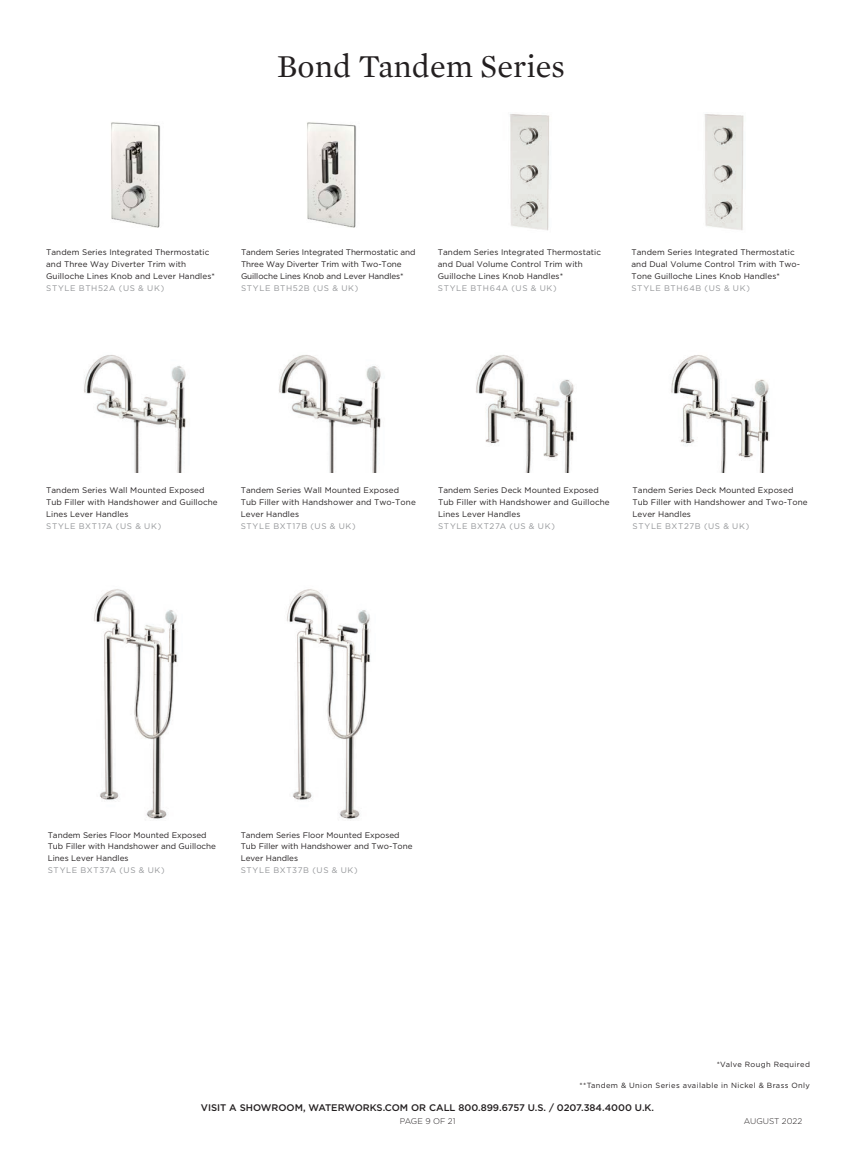
<style>
.page{position:relative;width:855px;height:1170px;background:#fff}
.page>*{position:absolute;margin:0;border:0;box-sizing:border-box;transform-origin:0 0}
.TITLE__Light-_7_5_11{font:32.5px "Mercury Text G1";color:#231f20}
.t1{font:500 9.62px "Gotham";color:#231f20}
.t2{font:300 8.25px "Gotham";color:#231f20}
.Text__LIGHT_-_6_5_9{font:8.12px/11.9px "Gotham";letter-spacing:.01em;color:#231f20}
.Text__product_number{font:8.12px "Gotham";letter-spacing:.08em;color:#939598}
.Text__LIGHT_-_6_5_9-2{font:8.12px/11.9px "Gotham";letter-spacing:-.01em;color:#231f20}
.t3{font:7.5px "Gotham";letter-spacing:.05em;color:#231f20}
</style>
<div class="page">
<img style="left:111px;top:122px;width:49px;height:106px">
<img style="left:307px;top:122px;width:49px;height:106px">
<img style="left:510px;top:114px;width:40px;height:117px">
<img style="left:704px;top:114px;width:40px;height:116px">
<img style="left:84px;top:355px;width:102px;height:118px">
<img style="left:279px;top:355px;width:102px;height:118px">
<img style="left:94px;top:589px;width:84px;height:230px">
<img style="left:476px;top:355px;width:98px;height:118px">
<img style="left:671px;top:355px;width:99px;height:118px">
<img style="left:287px;top:589px;width:84px;height:232px">
<p class="TITLE__Light-_7_5_11" style="left:277px;top:43px;width:289px">Bond Tandem Series</p>
<p class="Text__LIGHT_-_6_5_9" style="left:46px;top:246px;width:170px">Tandem Series Integrated Thermostatic and Three Way Diverter Trim with<br>Guilloche Lines Knob and Lever Handles*</p>
<p class="Text__product_number" style="left:46px;top:283px;width:120px">STYLE BTH52A (US &amp; UK)</p>
<p class="Text__LIGHT_-_6_5_9-2" style="left:241px;top:246px;width:176px">Tandem Series Integrated Thermostatic and<br>Three Way Diverter Trim with Two-Tone<br>Guilloche Lines Knob and Lever Handles*</p>
<p class="Text__product_number" style="left:241px;top:283px;width:119px">STYLE BTH52B (US &amp; UK)</p>
<p class="Text__LIGHT_-_6_5_9" style="left:438px;top:247px;width:165px">Tandem Series Integrated Thermostatic and Dual Volume Control Trim with<br>Guilloche Lines Knob Handles*</p>
<p class="Text__product_number" style="left:438px;top:283px;width:120px">STYLE BTH64A (US &amp; UK)</p>
<p class="Text__LIGHT_-_6_5_9" style="left:631px;top:246px;width:170px">Tandem Series Integrated Thermostatic and Dual Volume Control Trim with Two-<br>Tone Guilloche Lines Knob Handles*</p>
<p class="Text__product_number" style="left:631px;top:283px;width:120px">STYLE BTH64B (US &amp; UK)</p>
<p class="Text__LIGHT_-_6_5_9" style="left:46px;top:484px;width:173px">Tandem Series Wall Mounted Exposed<br>Tub Filler with Handshower and Guilloche<br>Lines Lever Handles</p>
<p class="Text__product_number" style="left:46px;top:521px;width:117px">STYLE BXT17A (US &amp; UK)</p>
<p class="Text__LIGHT_-_6_5_9" style="left:241px;top:484px;width:177px">Tandem Series Wall Mounted Exposed<br>Tub Filler with Handshower and Two-Tone<br>Lever Handles</p>
<p class="Text__product_number" style="left:241px;top:521px;width:117px">STYLE BXT17B (US &amp; UK)</p>
<p class="Text__LIGHT_-_6_5_9" style="left:438px;top:484px;width:173px">Tandem Series Deck Mounted Exposed<br>Tub Filler with Handshower and Guilloche<br>Lines Lever Handles</p>
<p class="Text__product_number" style="left:438px;top:521px;width:118px">STYLE BXT27A (US &amp; UK)</p>
<p class="Text__LIGHT_-_6_5_9" style="left:633px;top:484px;width:177px">Tandem Series Deck Mounted Exposed<br>Tub Filler with Handshower and Two-Tone<br>Lever Handles</p>
<p class="Text__product_number" style="left:633px;top:521px;width:118px">STYLE BXT27B (US &amp; UK)</p>
<p class="Text__LIGHT_-_6_5_9" style="left:48px;top:829px;width:170px">Tandem Series Floor Mounted Exposed<br>Tub Filler with Handshower and Guilloche<br>Lines Lever Handles</p>
<p class="Text__product_number" style="left:48px;top:865px;width:119px">STYLE BXT37A (US &amp; UK)</p>
<p class="Text__LIGHT_-_6_5_9" style="left:241px;top:829px;width:174px">Tandem Series Floor Mounted Exposed<br>Tub Filler with Handshower and Two-Tone<br>Lever Handles</p>
<p class="Text__product_number" style="left:241px;top:865px;width:119px">STYLE BXT37B (US &amp; UK)</p>
<p class="t3" style="left:717px;top:1059px;width:95px">*Valve Rough Required</p>
<p class="t3" style="left:580px;top:1081px;width:232px">**Tandem &amp; Union Series available in Nickel &amp; Brass Only</p>
<p class="t1" style="left:201px;top:1101px;width:455px">VISIT A SHOWROOM, WATERWORKS.COM OR CALL 800.899.6757 U.S. / 0207.384.4000 U.K.</p>
<p class="t2" style="left:400px;top:1115px;width:57px">PAGE 9 OF 21</p>
<p class="t2" style="left:744px;top:1115px;width:60px">AUG UST 2022</p>
</div>
